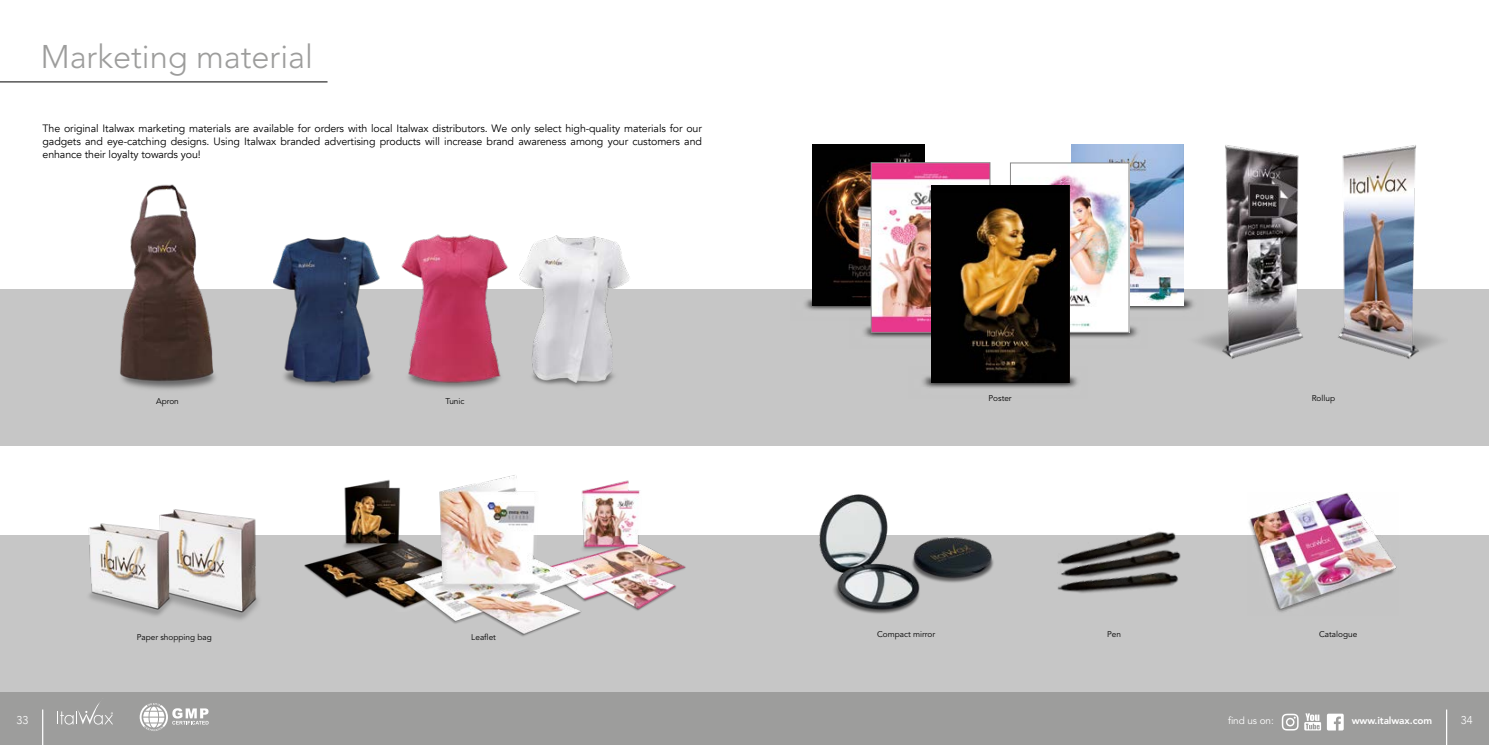
<style>
.page{position:relative;width:1489px;height:745px;background:#fff}
.page>*{position:absolute;margin:0;border:0;box-sizing:border-box;transform-origin:0 0}
.t1{font:300 32.5px "Avenir LT Std";color:#9d9d9c}
.t2{font:300 11.25px "Avenir";color:#fff}
.t3{font:10.62px/12.8px "Avenir";letter-spacing:-.01em;color:#000;text-align:justify}
.t4{font:800 10px "Avenir LT Std";letter-spacing:-.01em;color:#fff}
.t5{font:10px "Avenir LT Std";color:#fff}
.t6{font:8.25px "Avenir LT Std";color:#000}
</style>
<div class="page">
<div style="left:0;top:289px;width:1488px;height:156px;background:#c6c6c6"></div>
<img style="left:804px;top:298px;width:67px;height:19px">
<img style="left:1130px;top:289px;width:54px;height:22px">
<img style="left:922px;top:366px;width:156px;height:22px">
<img style="left:863px;top:317px;width:68px;height:21px">
<img style="left:1069px;top:326px;width:69px;height:22px">
<div style="left:0;top:691px;width:1488px;height:53px;background:#9d9d9c"></div>
<hr style="left:42px;top:709px;width:1px;height:35px;background:#fff">
<hr style="left:1445px;top:709px;width:1px;height:35px;background:#fff">
<svg style="left:57px;top:702px;width:56px;height:22px"></svg>
<svg style="left:140px;top:703px;width:68px;height:27px"></svg>
<img style="left:1071px;top:144px;width:112px;height:161px">
<div style="left:0;top:535px;width:1488px;height:156px;background:#c6c6c6"></div>
<hr style="left:0;top:81px;width:327px;height:1px;background:#000">
<img style="left:1184px;top:145px;width:257px;height:214px">
<img style="left:1057px;top:531px;width:124px;height:62px">
<img style="left:819px;top:494px;width:175px;height:120px">
<img style="left:1249px;top:493px;width:148px;height:119px">
<img style="left:519px;top:235px;width:111px;height:152px">
<img style="left:401px;top:234px;width:107px;height:155px">
<img style="left:120px;top:185px;width:96px;height:205px">
<img style="left:177px;top:509px;width:82px;height:111px">
<img style="left:88px;top:509px;width:89px;height:107px">
<img style="left:585px;top:480px;width:101px;height:131px">
<img style="left:304px;top:479px;width:101px;height:130px">
<img style="left:405px;top:475px;width:180px;height:162px">
<img style="left:273px;top:237px;width:107px;height:151px">
<img style="left:812px;top:144px;width:112px;height:161px">
<img style="left:873px;top:164px;width:115px;height:166px">
<div style="left:871px;top:162px;width:119px;height:170px;border:1px solid #878787"></div>
<img style="left:1012px;top:165px;width:115px;height:165px">
<img style="left:931px;top:186px;width:138px;height:196px">
<svg style="left:1304px;top:713px;width:16px;height:17px"></svg>
<svg style="left:1281px;top:713px;width:17px;height:17px"></svg>
<svg style="left:1327px;top:713px;width:16px;height:17px"></svg>
<h1 class="t1" style="left:41px;top:37px;width:274px">Marketing material</h1>
<p class="t3" style="left:43px;top:122px;width:661px">The original Italwax marketing materials are available for orders with local Italwax distributors. We only select high-quality materials for our gadgets and eye-catching designs. Using Italwax branded advertising products will increase brand awareness among your customers and enhance their loyalty towards you!</p>
<p class="t6" style="left:156px;top:396px;width:24px">Apron</p>
<p class="t6" style="left:445px;top:396px;width:21px">Tunic</p>
<p class="t6" style="left:988px;top:393px;width:25px">Poster</p>
<p class="t6" style="left:1311px;top:393px;width:25px">Rollup</p>
<p class="t6" style="left:877px;top:629px;width:60px">Compact mirror</p>
<p class="t6" style="left:137px;top:631px;width:77px">Paper shopping bag</p>
<p class="t6" style="left:1107px;top:629px;width:15px">Pen</p>
<p class="t6" style="left:471px;top:631px;width:26px">Leaflet</p>
<p class="t6" style="left:1318px;top:629px;width:40px">Catalogue</p>
<p class="t2" style="left:17px;top:713px;width:13px">33</p>
<p class="t2" style="left:1460px;top:713px;width:13px">34</p>
<p class="t5" style="left:1227px;top:714px;width:47px">find us on:</p>
<p class="t4" style="left:1351px;top:714px;width:82px">www.italwax.com</p>
</div>
